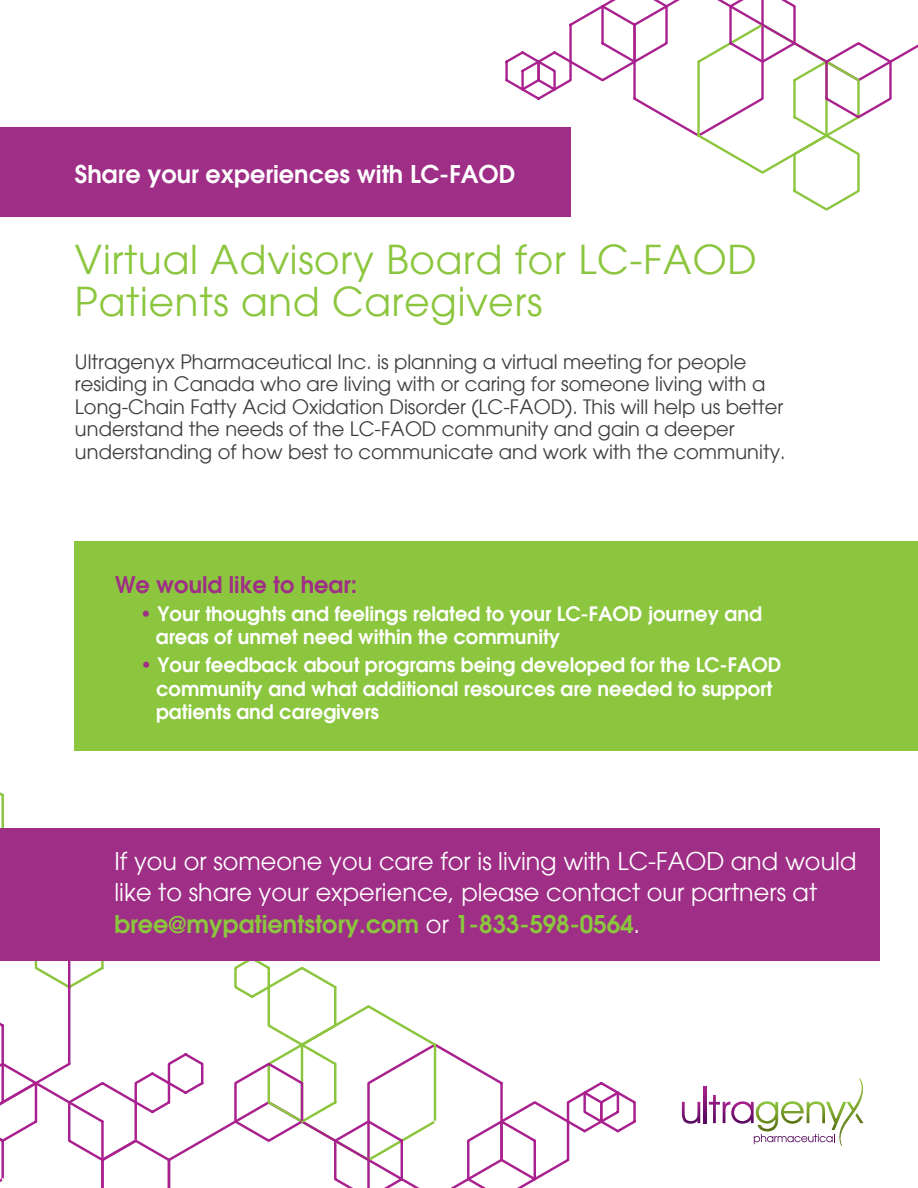
<style>
.page{position:relative;width:918px;height:1188px;background:#fff}
.page>*{position:absolute;margin:0;border:0;box-sizing:border-box;transform-origin:0 0}
.t1{font:39px/42px "Avant Garde";letter-spacing:.02em;color:#8bc63e}
.t2{font:24px/31.5px "Avant Garde";color:#fff}
.t3{font:600 24px "Avant Garde";color:#fff}
.t4{font:600 22.5px "Avant Garde";color:#9f2e86}
.t5{font:19.5px/22.5px "Avant Garde";color:#3e3e3f}
.t6{font:600 19.5px/23.4px "Avant Garde";color:#fff}
.s1{color:#9f2e86}
.s2{font-weight:600;color:#8bc63e}
</style>
<div class="page">
<div style="left:75px;top:541px;width:843px;height:210px;background:#8bc63e"></div>
<svg style="left:0;top:792px;width:638px;height:396px"></svg>
<svg style="left:503px;top:0;width:415px;height:211px"></svg>
<div style="left:0;top:128px;width:571px;height:89px;background:#9f2e86"></div>
<div style="left:0;top:828px;width:880px;height:132px;background:#9f2e86"></div>
<svg style="left:682px;top:1102px;width:18px;height:22px"></svg>
<svg style="left:703px;top:1087px;width:3px;height:36px"></svg>
<svg style="left:709px;top:1078px;width:155px;height:68px"></svg>
<p class="t3" style="left:75px;top:158px;width:442px">Share your experiences with LC-FAOD</p>
<h1 class="t1" style="left:75px;top:239px;width:683px">Virtual Advisory Board for LC-FAOD<br>Patients and Caregivers</h1>
<p class="t5" style="left:75px;top:350px;width:712px">Ultragenyx Pharmaceutical Inc. is planning a virtual meeting for people residing in Canada who are living with or caring for someone living with a Long-Chain Fatty Acid Oxidation Disorder (LC-FAOD). This will help us better understand the needs of the LC-FAOD community and gain a deeper understanding of how best to communicate and work with the community.</p>
<p class="t4" style="left:115px;top:570px;width:243px">We would like to hear:</p>
<p class="t6" style="left:156px;top:602px;width:608px;text-indent:-16px"><span class="s1">•</span> Your thoughts and feelings related to your LC-FAOD journey and areas of unmet need within the community</p>
<p class="t6" style="left:156px;top:653px;width:627px;text-indent:-16px"><span class="s1">•</span> Your feedback about programs being developed for the LC-FAOD community and what additional resources are needed to support patients and caregivers</p>
<p class="t2" style="left:114px;top:845px;width:744px">If you or someone you care for is living with LC-FAOD and would like to share your experience, please contact our partners at <span class="s2">bree@mypatientstory.com</span> or <span class="s2">1-833-598-0564</span>.</p>
</div>
